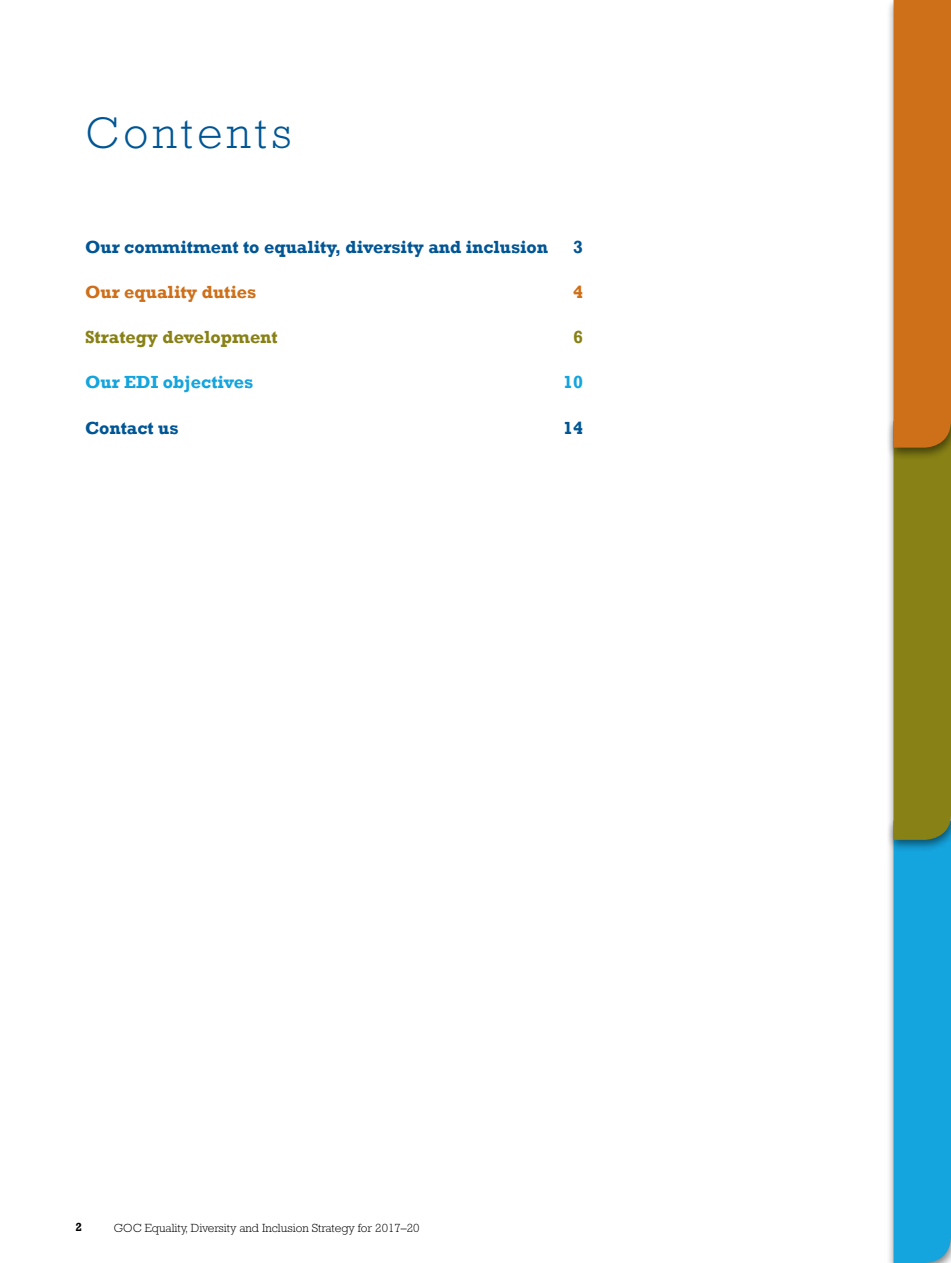
<style>
.page{position:relative;width:951px;height:1263px;background:#fff}
.page>*{position:absolute;margin:0;border:0;box-sizing:border-box;transform-origin:0 0}
.t1{font:300 45px "Rockwell";letter-spacing:.1em;color:#005695}
.t2{font:700 18px "Rockwell";color:#005695}
.t3{font:700 18px "Rockwell";color:#888115}
.t4{font:700 18px "Rockwell";color:#ce6f19}
.t5{font:700 18px "Rockwell";color:#14a4de}
.t6{font:300 12px "Rockwell";color:#000}
.t7{font:700 12px "Rockwell";color:#000}
</style>
<div class="page">
<div style="left:886px;top:817px;width:64px;height:446px;background:#000;opacity:.5"></div>
<div style="left:886px;top:417px;width:64px;height:435px;background:#000;opacity:.5"></div>
<div style="left:886px;top:0;width:64px;height:460px;background:#000;opacity:.5"></div>
<svg style="left:893px;top:0;width:57px;height:1263px;background:#7a865a"></svg>
<h1 class="t1" style="left:85px;top:107px;width:208px">Contents</h1>
<p class="t2" style="left:85px;top:236px;width:464px">Our commitment to equality, diversity and inclusion</p>
<p class="t2" style="left:573px;top:236px;width:11px">3</p>
<p class="t4" style="left:85px;top:281px;width:173px">Our equality duties</p>
<p class="t4" style="left:573px;top:281px;width:11px">4</p>
<p class="t3" style="left:85px;top:326px;width:194px">Strategy development</p>
<p class="t3" style="left:573px;top:326px;width:11px">6</p>
<p class="t5" style="left:85px;top:371px;width:170px">Our EDI objectives</p>
<p class="t5" style="left:563px;top:371px;width:21px">10</p>
<p class="t2" style="left:85px;top:417px;width:95px">Contact us</p>
<p class="t2" style="left:563px;top:417px;width:21px">14</p>
<p class="t7" style="left:75px;top:1219px;width:8px">2</p>
<p class="t6" style="left:114px;top:1221px;width:307px">GOC Equality, Diversity and Inclusion Strategy for 2017–20</p>
</div>
